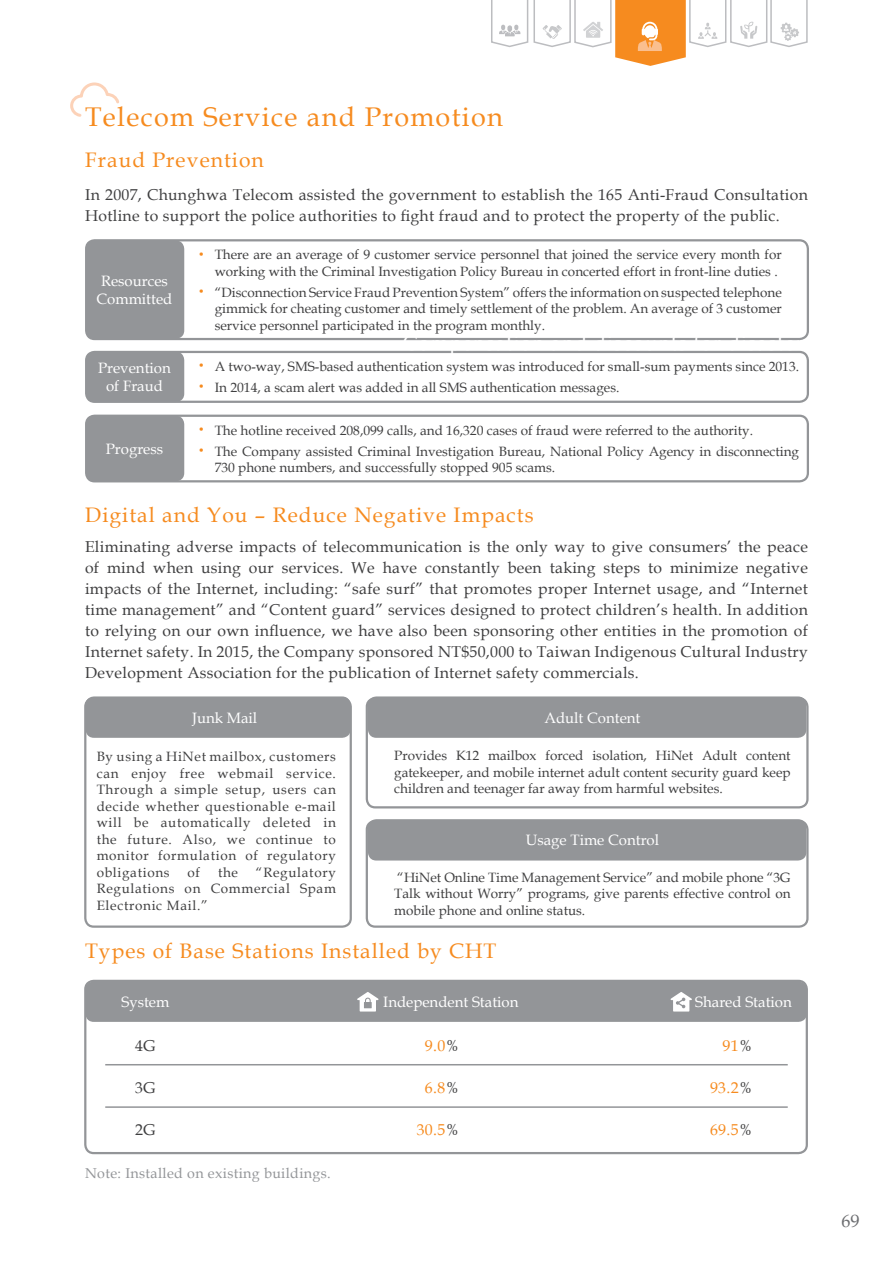
<style>
.page{position:relative;width:893px;height:1263px;background:#fff}
.page>*{position:absolute;margin:0;border:0;box-sizing:border-box;transform-origin:0 0}
.t1{font:27px "Book Antiqua";letter-spacing:.05em;color:#f68b1f}
.t2{font:21px "Book Antiqua";letter-spacing:.05em;color:#f68b1f}
.t3{font:18px "Book Antiqua";color:#6c6d70}
.t4{font:15.75px/21px "Book Antiqua";letter-spacing:.02em;color:#3e3e3f}
.t5{font:15.75px "Book Antiqua";letter-spacing:.025em;color:#f68b1f}
.t6{font:15px/18px "Book Antiqua";color:#fff}
.t7{font:14.25px "Book Antiqua";letter-spacing:.025em;color:#939598}
.t8{font:13.5px/16.5px "Book Antiqua";color:#3e3e3f;text-align:justify}
.t9{font:300 13.5px/20.7px "Adobe Ming Std";color:#f68b1f}
.s1{color:#3e3e3f}
</style>
<div class="page">
<svg style="left:491px;top:0;width:317px;height:66px"></svg>
<div style="left:84px;top:980px;width:724px;height:174px;border:2px solid #939598;border-radius:9px"></div>
<hr style="left:105px;top:1064px;width:683px;height:1px;background:#939598">
<hr style="left:105px;top:1106px;width:683px;height:2px;background:#939598">
<div style="left:85px;top:239px;width:724px;height:101px;border:2px solid #939598;border-radius:9px"></div>
<div style="left:86px;top:241px;width:98px;height:98px;background:#939598;border-radius:9px"></div>
<div style="left:85px;top:415px;width:724px;height:67px;border:2px solid #939598;border-radius:9px"></div>
<div style="left:86px;top:416px;width:98px;height:65px;background:#939598;border-radius:9px"></div>
<div style="left:84px;top:697px;width:268px;height:231px;border:2px solid #939598;border-radius:9px"></div>
<div style="left:366px;top:697px;width:443px;height:111px;border:2px solid #939598;border-radius:9px"></div>
<div style="left:366px;top:820px;width:443px;height:108px;border:2px solid #939598;border-radius:9px"></div>
<div style="left:86px;top:696px;width:265px;height:42px;background:#939598;border-radius:9px"></div>
<div style="left:368px;top:696px;width:438px;height:42px;background:#939598;border-radius:9px"></div>
<div style="left:368px;top:819px;width:438px;height:41px;background:#939598;border-radius:9px"></div>
<svg style="left:70px;top:82px;width:49px;height:35px"></svg>
<div style="left:85px;top:981px;width:722px;height:41px;background:#939598;border-radius:9px"></div>
<svg style="left:357px;top:992px;width:21px;height:19px"></svg>
<svg style="left:671px;top:992px;width:21px;height:19px"></svg>
<div style="left:85px;top:351px;width:724px;height:52px;border:2px solid #939598;border-radius:9px"></div>
<div style="left:86px;top:352px;width:98px;height:50px;background:#939598;border-radius:9px"></div>
<h1 class="t1" style="left:85px;top:101px;width:419px">Telecom Service and Promotion</h1>
<h2 class="t2" style="left:85px;top:148px;width:180px">Fraud Prevention</h2>
<p class="t4" style="left:85px;top:185px;width:724px">In 2007, Chunghwa Telecom assisted the government to establish the 165 Anti-Fraud Consultation<br>Hotline to support the police authorities to fight fraud and to protect the property of the public.</p>
<p class="t6" style="left:97px;top:272px;width:77px">Resources<br>Committed</p>
<p class="t9" style="left:195px;top:244px;width:15px">˙</p>
<p class="t9" style="left:195px;top:281px;width:15px">˙</p>
<p class="t6" style="left:98px;top:359px;width:74px;text-align:center">Prevention of Fraud</p>
<p class="t9" style="left:195px;top:356px;width:15px">˙ ˙</p>
<p class="t8" style="left:215px;top:247px;width:569px">There are an average of 9 customer service personnel that joined the service every month for working with the Criminal Investigation Policy Bureau in concerted effort in front-line duties .</p>
<p class="t8" style="left:215px;top:284px;width:569px">“Disconnection Service Fraud Prevention System” offers the information on suspected telephone gimmick for cheating customer and timely settlement of the problem. An average of 3 customer service personnel participated in the program monthly.</p>
<p class="t8" style="left:215px;top:357px;width:586px;line-height:20.7px">A two-way, SMS-based authentication system was introduced for small-sum payments since 2013.<br>In 2014, a scam alert was added in all SMS authentication messages.</p>
<p class="t9" style="left:195px;top:419px;width:15px">˙</p>
<p class="t6" style="left:106px;top:440px;width:59px">Progress</p>
<p class="t9" style="left:195px;top:440px;width:15px">˙</p>
<p class="t8" style="left:215px;top:420px;width:586px;line-height:20.7px">The hotline received 208,099 calls, and 16,320 cases of fraud were referred to the authority.<br>The Company assisted Criminal Investigation Bureau, National Policy Agency in disconnecting</p>
<p class="t8" style="left:215px;top:460px;width:342px">730 phone numbers, and successfully stopped 905 scams.</p>
<h2 class="t2" style="left:85px;top:502px;width:450px">Digital and You – Reduce Negative Impacts</h2>
<p class="t4" style="left:85px;top:536px;width:724px;text-align:justify">Eliminating adverse impacts of telecommunication is the only way to give consumers’ the peace of mind when using our services. We have constantly been taking steps to minimize negative impacts of the Internet, including: “safe surf” that promotes proper Internet usage, and “Internet time management” and “Content guard” services designed to protect children’s health. In addition to relying on our own influence, we have also been sponsoring other entities in the promotion of Internet safety. In 2015, the Company sponsored NT$50,000 to Taiwan Indigenous Cultural Industry Development Association for the publication of Internet safety commercials.</p>
<p class="t6" style="left:192px;top:709px;width:67px">Junk Mail</p>
<p class="t6" style="left:544px;top:709px;width:98px">Adult Content</p>
<p class="t8" style="left:97px;top:749px;width:241px">By using a HiNet mailbox, customers can enjoy free webmail service.<br>Through a simple setup, users can decide whether questionable e-mail will be automatically deleted in the future. Also, we continue to monitor formulation of regulatory obligations</p>
<p class="t8" style="left:97px;top:864px;width:241px;text-indent:159px">“Regulatory Regulations on Commercial Spam Electronic Mail.”</p>
<p class="t8" style="left:188px;top:864px;width:14px">of</p>
<p class="t8" style="left:218px;top:864px;width:22px">the</p>
<p class="t8" style="left:394px;top:747px;width:398px">Provides K12 mailbox forced isolation, HiNet Adult content gatekeeper, and mobile internet adult content security guard keep children and teenager far away from harmful websites.</p>
<p class="t6" style="left:526px;top:831px;width:135px">Usage Time Control</p>
<p class="t8" style="left:394px;top:869px;width:398px">“HiNet Online Time Management Service” and mobile phone “3G Talk without Worry” programs, give parents effective control on mobile phone and online status.</p>
<h2 class="t2" style="left:85px;top:939px;width:413px">Types of Base Stations Installed by CHT</h2>
<p class="t6" style="left:121px;top:993px;width:49px">System</p>
<p class="t6" style="left:383px;top:993px;width:137px">Independent Station</p>
<p class="t6" style="left:695px;top:993px;width:98px">Shared Station</p>
<p class="t4" style="left:135px;top:1035px;width:22px">4G</p>
<p class="t4" style="left:135px;top:1077px;width:22px">3G</p>
<p class="t4" style="left:135px;top:1120px;width:22px">2G</p>
<p class="t7" style="left:85px;top:1165px;width:247px">Note: Installed on existing buildings.</p>
<p class="t5" style="left:425px;top:1036px;width:36px">9.0<span class="s1">%</span></p>
<p class="t5" style="left:425px;top:1078px;width:36px">6.8<span class="s1">%</span></p>
<p class="t5" style="left:417px;top:1121px;width:44px">30.5<span class="s1">%</span></p>
<p class="t5" style="left:723px;top:1036px;width:31px">91<span class="s1">%</span></p>
<p class="t5" style="left:710px;top:1078px;width:44px">93.2<span class="s1">%</span></p>
<p class="t5" style="left:710px;top:1121px;width:44px">69.5<span class="s1">%</span></p>
<h3 class="t3" style="left:841px;top:1210px;width:19px">69</h3>
</div>
